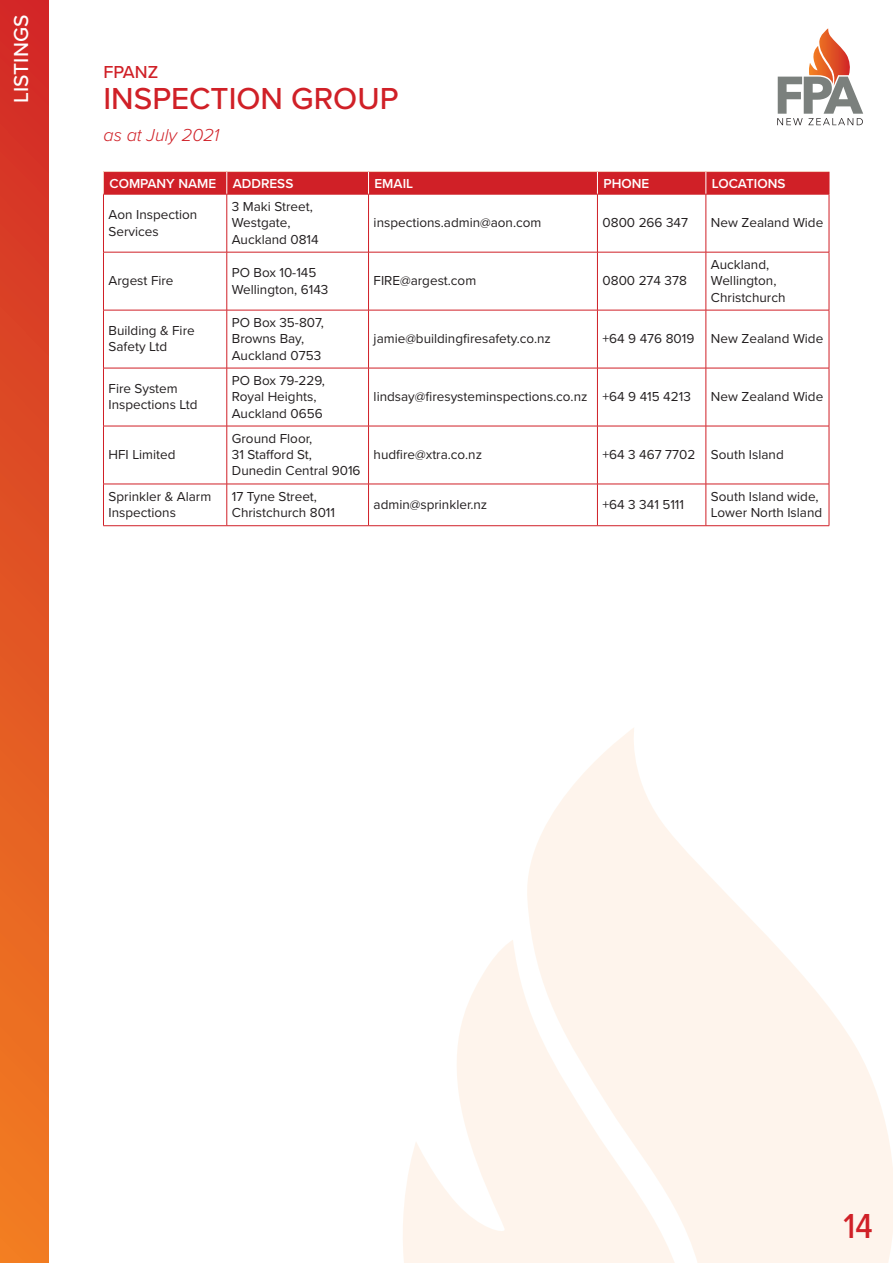
<style>
.page{position:relative;width:893px;height:1263px;background:#fff}
.page>*{position:absolute;margin:0;border:0;box-sizing:border-box;transform-origin:0 0}
.t1{font:500 36px "Proxima Nova Cond";color:#d02027}
.t2{font:500 31.5px "Proxima Nova";color:#d02027}
.t3{font:500 21px "Proxima Nova";color:#fff}
.t4{font:italic 300 18px "Proxima Nova";color:#d02027}
.t5{font:500 18px "Proxima Nova";color:#d02027}
.t6{font:13.5px/16.2px "Proxima Nova";color:#231f20}
.t7{font:600 13.5px "Proxima Nova";color:#fff}
</style>
<div class="page">
<svg style="left:403px;top:728px;width:490px;height:535px;fill:#fef4ec"></svg>
<div style="left:0;top:0;width:48px;height:1263px;background:linear-gradient(to bottom,#d22a27,#f27f21)"></div>
<svg style="left:777px;top:28px;width:86px;height:97px"></svg>
<svg style="left:104px;top:195px;width:725px;height:330px"></svg>
<hr style="left:103px;top:171px;width:124px;height:1px;background:#f4cfbf">
<hr style="left:227px;top:171px;width:142px;height:1px;background:#f4cfbf">
<hr style="left:369px;top:171px;width:228px;height:1px;background:#f4cfbf">
<hr style="left:597px;top:171px;width:109px;height:1px;background:#f4cfbf">
<hr style="left:706px;top:171px;width:123px;height:1px;background:#f4cfbf">
<div style="left:103px;top:172px;width:727px;height:22px;background:#d02027"></div>
<hr style="left:103px;top:194px;width:124px;height:1px;background:#d02027">
<hr style="left:103px;top:194px;width:1px;height:58px;background:#d02027">
<hr style="left:227px;top:194px;width:142px;height:1px;background:#d02027">
<hr style="left:227px;top:194px;width:1px;height:58px;background:#d02027">
<hr style="left:369px;top:194px;width:228px;height:1px;background:#d02027">
<hr style="left:368px;top:194px;width:1px;height:58px;background:#d02027">
<hr style="left:597px;top:194px;width:109px;height:1px;background:#d02027">
<hr style="left:597px;top:194px;width:1px;height:58px;background:#d02027">
<hr style="left:706px;top:194px;width:123px;height:1px;background:#d02027">
<hr style="left:706px;top:194px;width:1px;height:58px;background:#d02027">
<hr style="left:829px;top:194px;width:1px;height:58px;background:#d02027">
<hr style="left:103px;top:252px;width:124px;height:1px;background:#d02027">
<hr style="left:103px;top:252px;width:1px;height:58px;background:#d02027">
<hr style="left:227px;top:252px;width:142px;height:1px;background:#d02027">
<hr style="left:227px;top:252px;width:1px;height:58px;background:#d02027">
<hr style="left:369px;top:252px;width:228px;height:1px;background:#d02027">
<hr style="left:368px;top:252px;width:1px;height:58px;background:#d02027">
<hr style="left:597px;top:252px;width:109px;height:1px;background:#d02027">
<hr style="left:597px;top:252px;width:1px;height:58px;background:#d02027">
<hr style="left:706px;top:252px;width:123px;height:1px;background:#d02027">
<hr style="left:706px;top:252px;width:1px;height:58px;background:#d02027">
<hr style="left:829px;top:252px;width:1px;height:58px;background:#d02027">
<hr style="left:103px;top:310px;width:124px;height:1px;background:#d02027">
<hr style="left:103px;top:310px;width:1px;height:58px;background:#d02027">
<hr style="left:227px;top:310px;width:142px;height:1px;background:#d02027">
<hr style="left:227px;top:310px;width:1px;height:58px;background:#d02027">
<hr style="left:369px;top:310px;width:228px;height:1px;background:#d02027">
<hr style="left:368px;top:310px;width:1px;height:58px;background:#d02027">
<hr style="left:597px;top:310px;width:109px;height:1px;background:#d02027">
<hr style="left:597px;top:310px;width:1px;height:58px;background:#d02027">
<hr style="left:706px;top:310px;width:123px;height:1px;background:#d02027">
<hr style="left:706px;top:310px;width:1px;height:58px;background:#d02027">
<hr style="left:829px;top:310px;width:1px;height:58px;background:#d02027">
<hr style="left:103px;top:368px;width:124px;height:1px;background:#d02027">
<hr style="left:103px;top:368px;width:1px;height:58px;background:#d02027">
<hr style="left:227px;top:368px;width:142px;height:1px;background:#d02027">
<hr style="left:227px;top:368px;width:1px;height:58px;background:#d02027">
<hr style="left:369px;top:368px;width:228px;height:1px;background:#d02027">
<hr style="left:368px;top:368px;width:1px;height:58px;background:#d02027">
<hr style="left:597px;top:368px;width:109px;height:1px;background:#d02027">
<hr style="left:597px;top:368px;width:1px;height:58px;background:#d02027">
<hr style="left:706px;top:368px;width:123px;height:1px;background:#d02027">
<hr style="left:706px;top:368px;width:1px;height:58px;background:#d02027">
<hr style="left:829px;top:368px;width:1px;height:58px;background:#d02027">
<hr style="left:103px;top:426px;width:124px;height:1px;background:#d02027">
<hr style="left:103px;top:426px;width:1px;height:58px;background:#d02027">
<hr style="left:227px;top:426px;width:142px;height:1px;background:#d02027">
<hr style="left:227px;top:426px;width:1px;height:58px;background:#d02027">
<hr style="left:369px;top:426px;width:228px;height:1px;background:#d02027">
<hr style="left:368px;top:426px;width:1px;height:58px;background:#d02027">
<hr style="left:597px;top:426px;width:109px;height:1px;background:#d02027">
<hr style="left:597px;top:426px;width:1px;height:58px;background:#d02027">
<hr style="left:706px;top:426px;width:123px;height:1px;background:#d02027">
<hr style="left:706px;top:426px;width:1px;height:58px;background:#d02027">
<hr style="left:829px;top:426px;width:1px;height:58px;background:#d02027">
<hr style="left:103px;top:484px;width:124px;height:1px;background:#d02027">
<hr style="left:103px;top:484px;width:1px;height:41px;background:#d02027">
<hr style="left:227px;top:484px;width:142px;height:1px;background:#d02027">
<hr style="left:227px;top:484px;width:1px;height:41px;background:#d02027">
<hr style="left:369px;top:484px;width:228px;height:1px;background:#d02027">
<hr style="left:368px;top:484px;width:1px;height:41px;background:#d02027">
<hr style="left:597px;top:484px;width:109px;height:1px;background:#d02027">
<hr style="left:597px;top:484px;width:1px;height:41px;background:#d02027">
<hr style="left:706px;top:484px;width:123px;height:1px;background:#d02027">
<hr style="left:706px;top:484px;width:1px;height:41px;background:#d02027">
<hr style="left:829px;top:484px;width:1px;height:41px;background:#d02027">
<hr style="left:103px;top:525px;width:124px;height:1px;background:#d02027">
<hr style="left:227px;top:525px;width:142px;height:1px;background:#d02027">
<hr style="left:369px;top:525px;width:228px;height:1px;background:#d02027">
<hr style="left:597px;top:525px;width:109px;height:1px;background:#d02027">
<hr style="left:706px;top:525px;width:123px;height:1px;background:#d02027">
<h3 class="t3" style="left:5px;top:103px;width:89px;rotate:-90deg">LISTINGS</h3>
<h3 class="t5" style="left:103px;top:58px;width:56px">FPANZ</h3>
<h2 class="t2" style="left:103px;top:75px;width:297px">INSPECTION GROUP</h2>
<h3 class="t4" style="left:103px;top:121px;width:117px">as at July 2021</h3>
<p class="t7" style="left:109px;top:174px;width:185px">COMPANY NAME ADDRESS</p>
<p class="t7" style="left:375px;top:174px;width:40px">EMAIL</p>
<p class="t7" style="left:603px;top:174px;width:47px">PHONE</p>
<p class="t7" style="left:712px;top:174px;width:75px">LOCATIONS</p>
<p class="t6" style="left:109px;top:206px;width:90px">Aon Inspection<br>Services</p>
<p class="t6" style="left:232px;top:198px;width:88px">3 Maki Street,<br>Westgate,<br>Auckland 0814</p>
<p class="t6" style="left:374px;top:214px;width:169px">inspections.admin@aon.com</p>
<p class="t6" style="left:603px;top:214px;width:87px">0800 266 347</p>
<p class="t6" style="left:711px;top:214px;width:114px">New Zealand Wide</p>
<p class="t6" style="left:109px;top:272px;width:66px">Argest Fire</p>
<p class="t6" style="left:232px;top:264px;width:98px">PO Box 10-145<br>Wellington, 6143</p>
<p class="t6" style="left:374px;top:272px;width:104px">FIRE@argest.com</p>
<p class="t6" style="left:603px;top:272px;width:86px">0800 274 378</p>
<p class="t6" style="left:711px;top:256px;width:76px">Auckland,<br>Wellington,<br>Christchurch</p>
<p class="t6" style="left:109px;top:322px;width:88px">Building &amp; Fire<br>Safety Ltd</p>
<p class="t6" style="left:232px;top:314px;width:93px">PO Box 35-807,<br>Browns Bay,<br>Auckland 0753</p>
<p class="t6" style="left:109px;top:380px;width:91px">Fire System<br>Inspections Ltd</p>
<p class="t6" style="left:232px;top:372px;width:95px">PO Box 79-229,<br>Royal Heights,<br>Auckland 0656</p>
<p class="t6" style="left:109px;top:446px;width:68px">HFI Limited</p>
<p class="t6" style="left:232px;top:430px;width:130px">Ground Floor,<br>31 Stafford St,<br>Dunedin Central 9016</p>
<p class="t6" style="left:374px;top:330px;width:179px">jamie@buildingfiresafety.co.nz</p>
<p class="t6" style="left:603px;top:330px;width:222px">+64 9 476 8019 New Zealand Wide</p>
<p class="t6" style="left:374px;top:388px;width:319px">lindsay@firesysteminspections.co.nz +64 9 415 4213</p>
<p class="t6" style="left:711px;top:388px;width:114px">New Zealand Wide</p>
<p class="t6" style="left:374px;top:446px;width:110px">hudfire@xtra.co.nz</p>
<p class="t6" style="left:603px;top:446px;width:183px">+64 3 467 7702 South Island</p>
<p class="t6" style="left:109px;top:488px;width:104px">Sprinkler &amp; Alarm<br>Inspections</p>
<p class="t6" style="left:232px;top:488px;width:105px">17 Tyne Street,<br>Christchurch 8011</p>
<p class="t6" style="left:374px;top:496px;width:115px">admin@sprinkler.nz</p>
<p class="t6" style="left:603px;top:496px;width:83px">+64 3 341 5111</p>
<p class="t6" style="left:711px;top:488px;width:113px">South Island wide,<br>Lower North Island</p>
<h1 class="t1" style="left:843px;top:1199px;width:31px">14</h1>
</div>
